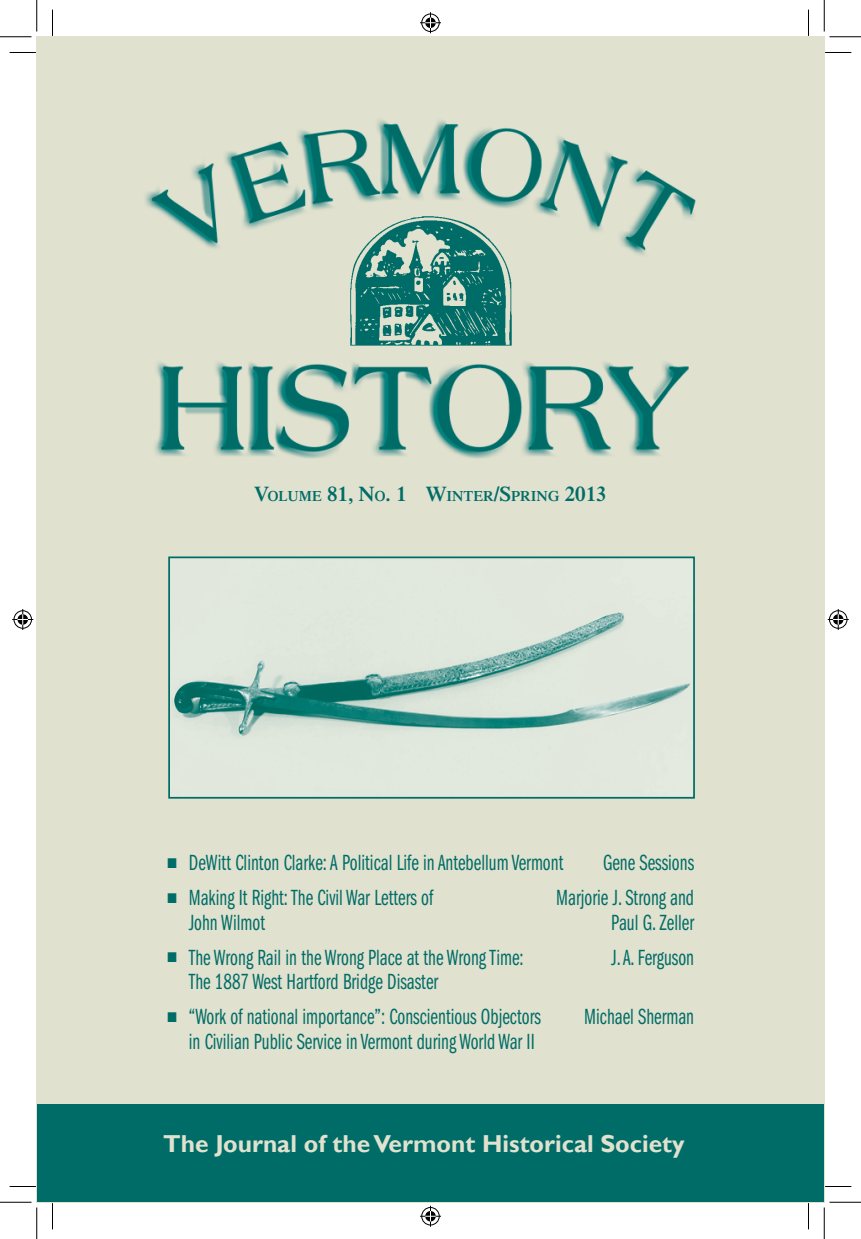
<style>
.page{position:relative;width:861px;height:1239px;background:#fff}
.page>*{position:absolute;margin:0;border:0;box-sizing:border-box;transform-origin:0 0}
.t1{font:700 24.5px "Gill Sans";color:#e0e1ce}
.t2{font:22.75px "ITC Franklin Gothic Std Bk Cp";color:#006c67;scale:.88 1}
.t3{font:600 14.7px "Times LT Std";color:#006c67}
.s1{font-size:21px}
</style>
<div class="page">
<div style="left:37px;top:37px;width:787px;height:1067px;background:#e0e1ce"></div>
<div style="left:37px;top:1104px;width:787px;height:98px;background:#006c67"></div>
<img style="left:350px;top:213px;width:162px;height:136px">
<div style="left:171px;top:559px;width:521px;height:237px;background:#e1e8dd"></div>
<img style="left:174px;top:613px;width:515px;height:121px">
<div style="left:168px;top:556px;width:527px;height:243px;border:2px solid #006c67"></div>
<svg style="left:10px;top:52px;width:26px;height:1px"></svg>
<svg style="left:825px;top:52px;width:26px;height:1px"></svg>
<svg style="left:10px;top:1186px;width:26px;height:1px"></svg>
<svg style="left:825px;top:1186px;width:26px;height:1px"></svg>
<svg style="left:52px;top:10px;width:1px;height:26px"></svg>
<svg style="left:52px;top:1203px;width:1px;height:26px"></svg>
<svg style="left:808px;top:10px;width:1px;height:26px"></svg>
<svg style="left:808px;top:1203px;width:1px;height:26px"></svg>
<hr style="left:0;top:36px;width:32px;height:1px;background:#000">
<hr style="left:830px;top:36px;width:31px;height:1px;background:#000">
<hr style="left:0;top:1202px;width:32px;height:1px;background:#000">
<hr style="left:830px;top:1202px;width:31px;height:1px;background:#000">
<hr style="left:36px;top:0;width:1px;height:32px;background:#000">
<hr style="left:36px;top:1208px;width:1px;height:31px;background:#000">
<hr style="left:824px;top:0;width:1px;height:32px;background:#000">
<hr style="left:824px;top:1208px;width:1px;height:31px;background:#000">
<svg style="left:420px;top:12px;width:21px;height:21px"></svg>
<svg style="left:420px;top:1206px;width:21px;height:21px"></svg>
<svg style="left:12px;top:609px;width:21px;height:21px"></svg>
<svg style="left:828px;top:609px;width:21px;height:21px"></svg>
<p class="t3" style="left:254px;top:491px;width:354px"><span class="s1">V</span>OLUME <span class="s1">81, N</span>O<span class="s1">. 1 W</span>INTER<span class="s1">/S</span>PRING <span class="s1">2013</span></p>
<p class="t2" style="left:167px;top:855px;width:452px">■ DeWitt Clinton Clarke: A Political Life in Antebellum Vermont</p>
<p class="t2" style="left:603px;top:855px;width:105px">Gene Sessions</p>
<p class="t2" style="left:167px;top:890px;width:303px">■ Making It Right: The Civil War Letters of</p>
<p class="t2" style="left:556px;top:890px;width:158px">Marjorie J. Strong and</p>
<p class="t2" style="left:189px;top:914px;width:88px">John Wilmot</p>
<p class="t2" style="left:611px;top:914px;width:96px">Paul G. Zeller</p>
<p class="t2" style="left:167px;top:949px;width:406px">■ The Wrong Rail in the Wrong Place at the Wrong Time:</p>
<p class="t2" style="left:611px;top:949px;width:96px">J. A. Ferguson</p>
<p class="t2" style="left:189px;top:974px;width:285px">The 1887 West Hartford Bridge Disaster</p>
<p class="t2" style="left:167px;top:1009px;width:426px">■ “Work of national importance”: Conscientious Objectors</p>
<p class="t2" style="left:584px;top:1009px;width:126px">Michael Sherman</p>
<p class="t2" style="left:189px;top:1033px;width:395px">in Civilian Public Service in Vermont during World War II</p>
<p class="t1" style="left:163px;top:1129px;width:523px">The Journal of the Vermont Historical Society</p>
</div>
